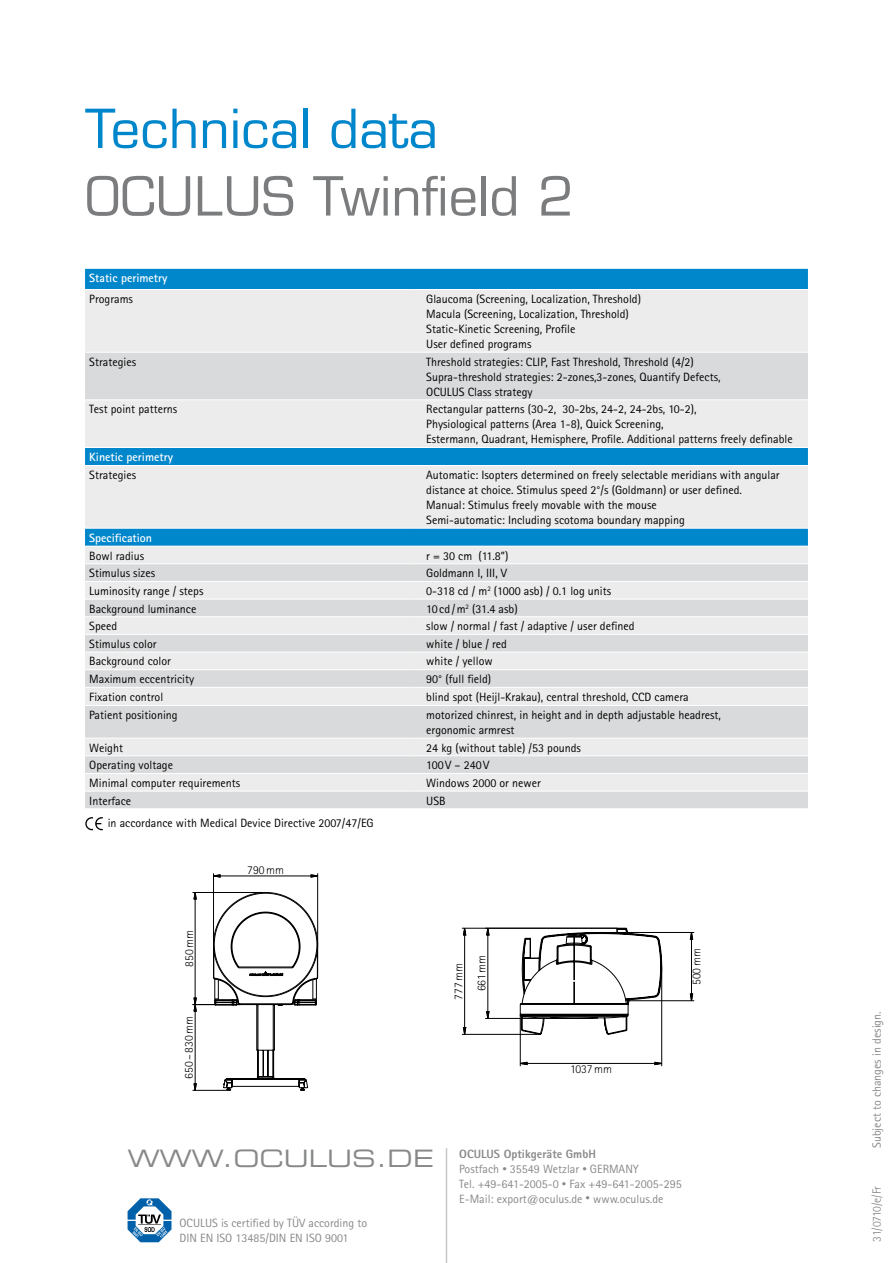
<style>
.page{position:relative;width:893px;height:1263px;background:#fff}
.page>*{position:absolute;margin:0;border:0;box-sizing:border-box;transform-origin:0 0}
.t1{font:52.5px "Eurostile";color:#7b7c7e}
.t2{font:52.5px "Eurostile";color:#0086cb}
.t3{font:12px/15px "Rotis Sans Serif";color:#000}
.t4{font:12px/15px "Rotis Sans Serif";color:#878889}
.t5{font:700 12px "Rotis Sans Serif";color:#fff}
.t6{font:300 12px "Rotis Sans Serif";color:#000}
.t7{font:300 12px "Rotis Sans Serif";letter-spacing:-.035em;color:#7b7c7e}
.s1{font-family:"Eurostile Extended Two";font-size:24px}
.s2{font-weight:800}
.s3{font-size:9px}
</style>
<div class="page">
<div style="left:85px;top:269px;width:723px;height:20px;background:#0086cb"></div>
<div style="left:85px;top:290px;width:723px;height:62px;background:#ececed"></div>
<svg style="left:85px;top:353px;width:723px;height:455px;background:#d2dde3"></svg>
<hr style="left:85px;top:399px;width:328px;height:1px;background:#fff">
<hr style="left:413px;top:399px;width:395px;height:1px;background:#fff">
<hr style="left:85px;top:447px;width:328px;height:1px;background:#fff">
<hr style="left:413px;top:447px;width:395px;height:1px;background:#fff">
<hr style="left:85px;top:465px;width:328px;height:1px;background:#fff">
<hr style="left:413px;top:465px;width:395px;height:1px;background:#fff">
<hr style="left:85px;top:528px;width:328px;height:1px;background:#fff">
<hr style="left:413px;top:528px;width:395px;height:1px;background:#fff">
<hr style="left:85px;top:546px;width:328px;height:1px;background:#fff">
<hr style="left:413px;top:546px;width:395px;height:1px;background:#fff">
<hr style="left:85px;top:563px;width:328px;height:1px;background:#fff">
<hr style="left:413px;top:563px;width:395px;height:1px;background:#fff">
<hr style="left:85px;top:581px;width:328px;height:1px;background:#fff">
<hr style="left:413px;top:581px;width:395px;height:1px;background:#fff">
<hr style="left:85px;top:599px;width:328px;height:1px;background:#fff">
<hr style="left:413px;top:599px;width:395px;height:1px;background:#fff">
<hr style="left:85px;top:616px;width:328px;height:1px;background:#fff">
<hr style="left:413px;top:616px;width:395px;height:1px;background:#fff">
<hr style="left:85px;top:634px;width:328px;height:1px;background:#fff">
<hr style="left:413px;top:634px;width:395px;height:1px;background:#fff">
<hr style="left:85px;top:652px;width:328px;height:1px;background:#fff">
<hr style="left:413px;top:652px;width:395px;height:1px;background:#fff">
<hr style="left:85px;top:669px;width:328px;height:1px;background:#fff">
<hr style="left:413px;top:669px;width:395px;height:1px;background:#fff">
<hr style="left:85px;top:687px;width:328px;height:1px;background:#fff">
<hr style="left:413px;top:687px;width:395px;height:1px;background:#fff">
<hr style="left:85px;top:705px;width:328px;height:1px;background:#fff">
<hr style="left:413px;top:705px;width:395px;height:1px;background:#fff">
<hr style="left:85px;top:738px;width:328px;height:1px;background:#fff">
<hr style="left:413px;top:738px;width:395px;height:1px;background:#fff">
<hr style="left:85px;top:755px;width:328px;height:1px;background:#fff">
<hr style="left:413px;top:755px;width:395px;height:1px;background:#fff">
<hr style="left:85px;top:773px;width:328px;height:1px;background:#fff">
<hr style="left:413px;top:773px;width:395px;height:1px;background:#fff">
<hr style="left:85px;top:791px;width:328px;height:1px;background:#fff">
<hr style="left:413px;top:791px;width:395px;height:1px;background:#fff">
<svg style="left:85px;top:817px;width:18px;height:13px"></svg>
<hr style="left:446px;top:1148px;width:1px;height:115px;background:#c5c6c8">
<svg style="left:128px;top:1198px;width:43px;height:44px"></svg>
<hr style="left:317px;top:873px;width:1px;height:71px;background:#000">
<hr style="left:213px;top:873px;width:1px;height:71px;background:#000">
<svg style="left:192px;top:875px;width:127px;height:216px"></svg>
<hr style="left:600px;top:932px;width:94px;height:1px;background:#000">
<hr style="left:626px;top:1000px;width:68px;height:1px;background:#000">
<svg style="left:462px;top:928px;width:231px;height:138px"></svg>
<h1 class="t2" style="left:85px;top:97px;width:355px">Technical data</h1>
<h1 class="t1" style="left:85px;top:165px;width:71px">Oculus</h1>
<h1 class="t1" style="left:313px;top:165px;width:262px">Twinfield 2</h1>
<p class="t5" style="left:89px;top:270px;width:80px">Static perimetry</p>
<p class="t3" style="left:89px;top:291px;width:45px">Programs</p>
<p class="t3" style="left:426px;top:291px;width:216px">Glaucoma (Screening, Localization, Threshold)<br>Macula (Screening, Localization, Threshold)<br>Static-Kinetic Screening, Profile<br>User defined programs</p>
<p class="t3" style="left:89px;top:354px;width:48px">Strategies</p>
<p class="t3" style="left:426px;top:354px;width:296px">Threshold strategies: CLIP, Fast Threshold, Threshold (4/2)<br>Supra-threshold strategies: 2-zones,3-zones, Quantify Defects,<br>OCULUS Class strategy</p>
<p class="t3" style="left:89px;top:402px;width:89px">Test point patterns</p>
<p class="t3" style="left:426px;top:402px;width:368px">Rectangular patterns (30-2, 30-2bs, 24-2, 24-2bs, 10-2),<br>Physiological patterns (Area 1-8), Quick Screening,<br>Estermann, Quadrant, Hemisphere, Profile. Additional patterns freely definable</p>
<p class="t5" style="left:89px;top:450px;width:85px">Kinetic perimetry</p>
<p class="t3" style="left:89px;top:467px;width:48px">Strategies</p>
<p class="t3" style="left:426px;top:467px;width:355px">Automatic: Isopters determined on freely selectable meridians with angular distance at choice. Stimulus speed 2°/s (Goldmann) or user defined.<br>Manual: Stimulus freely movable with the mouse<br>Semi-automatic: Including scotoma boundary mapping</p>
<p class="t5" style="left:89px;top:530px;width:64px">Specification</p>
<p class="t3" style="left:89px;top:548px;width:56px">Bowl radius</p>
<p class="t3" style="left:426px;top:548px;width:84px">r = 30 cm (11.8”)</p>
<p class="t3" style="left:89px;top:565px;width:67px">Stimulus sizes</p>
<p class="t3" style="left:426px;top:565px;width:82px">Goldmann I, III, V</p>
<p class="t3" style="left:89px;top:583px;width:116px">Luminosity range / steps</p>
<p class="t3" style="left:426px;top:583px;width:186px">0-318 cd / m<sup>2</sup> (1000 asb) / 0.1 log units</p>
<p class="t3" style="left:89px;top:601px;width:109px">Background luminance</p>
<p class="t3" style="left:426px;top:601px;width:93px">10 cd /m<sup>2</sup> (31.4 asb)</p>
<p class="t3" style="left:89px;top:618px;width:29px">Speed</p>
<p class="t3" style="left:426px;top:618px;width:210px">slow / normal / fast / adaptive / user defined</p>
<p class="t3" style="left:89px;top:636px;width:69px">Stimulus color</p>
<p class="t3" style="left:426px;top:636px;width:82px">white / blue / red</p>
<p class="t3" style="left:89px;top:654px;width:83px">Background color</p>
<p class="t3" style="left:426px;top:654px;width:68px">white / yellow</p>
<p class="t3" style="left:89px;top:671px;width:106px">Maximum eccentricity</p>
<p class="t3" style="left:426px;top:671px;width:66px">90° (full field)</p>
<p class="t3" style="left:89px;top:689px;width:75px">Fixation control</p>
<p class="t3" style="left:426px;top:689px;width:264px">blind spot (Heijl-Krakau), central threshold, CCD camera</p>
<p class="t3" style="left:89px;top:707px;width:90px">Patient positioning</p>
<p class="t3" style="left:426px;top:707px;width:296px">motorized chinrest, in height and in depth adjustable headrest, ergonomic armrest</p>
<p class="t3" style="left:89px;top:740px;width:35px">Weight</p>
<p class="t3" style="left:426px;top:740px;width:156px">24 kg (without table) /53 pounds</p>
<p class="t3" style="left:89px;top:757px;width:85px">Operating voltage</p>
<p class="t3" style="left:426px;top:757px;width:65px">100V – 240V</p>
<p class="t3" style="left:89px;top:775px;width:153px">Minimal computer requirements</p>
<p class="t3" style="left:426px;top:775px;width:116px">Windows 2000 or newer</p>
<p class="t3" style="left:89px;top:793px;width:43px">Interface</p>
<p class="t3" style="left:426px;top:793px;width:21px">USB</p>
<p class="t3" style="left:108px;top:815px;width:267px">in accordance with Medical Device Directive 2007/47/EG</p>
<p class="t6" style="left:182px;top:967px;width:38px;rotate:-90deg">850 mm</p>
<p class="t6" style="left:182px;top:1079px;width:64px;rotate:-90deg">650 – 830 mm</p>
<p class="t6" style="left:247px;top:863px;width:38px">790 mm</p>
<p class="t6" style="left:452px;top:1000px;width:38px;rotate:-90deg">777 mm</p>
<p class="t6" style="left:475px;top:991px;width:38px;rotate:-90deg">661 mm</p>
<p class="t6" style="left:570px;top:1062px;width:43px">1037 mm</p>
<p class="t6" style="left:690px;top:985px;width:38px;rotate:-90deg">500 mm</p>
<p class="t4" style="left:459px;top:1146px;width:224px;text-indent:-331px"><span class="s1">WWW.OCULUS.DE</span> <span class="s2">OCULUS Optikgeräte GmbH<br></span>Postfach <span class="s3">•</span> 35549 Wetzlar <span class="s3">•</span> GERMANY<br>Tel. +49-641-2005-0 <span class="s3">•</span> Fax +49-641-2005-295<br>E-Mail: export@oculus.de <span class="s3">•</span> www.oculus.de</p>
<p class="t4" style="left:179px;top:1215px;width:189px">OCULUS is certified by TÜV according to<br>DIN EN ISO 13485/DIN EN ISO 9001</p>
<p class="t4" style="left:869px;top:1148px;width:138px;rotate:-90deg">Subject to changes in design.</p>
<p class="t7" style="left:870px;top:1242px;width:57px;rotate:-90deg">31/0710/e/Fr</p>
</div>
